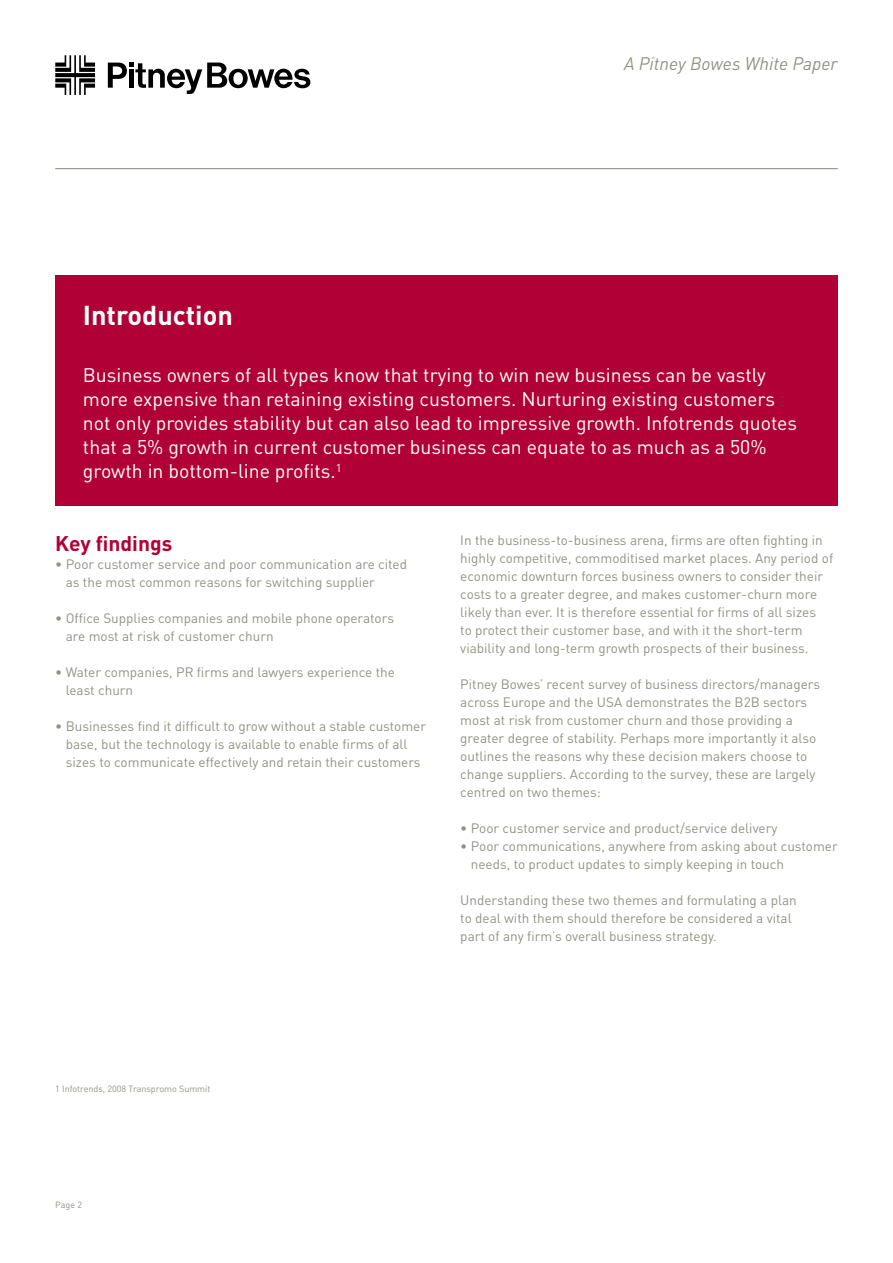
<style>
.page{position:relative;width:893px;height:1263px;background:#fff}
.page>*{position:absolute;margin:0;border:0;box-sizing:border-box;transform-origin:0 0}
.t1{font:700 27px "DIN";color:#fff}
.t2{font:700 21px "DIN";color:#b10035}
.t3{font:19.5px/24px "DIN";color:#fff}
.t4{font:italic 18px "DIN";color:#929185}
.t5{font:13.5px/18px "DIN";color:#929185}
.t6{font:9px "DIN";color:#929185}
</style>
<div class="page">
<hr style="left:55px;top:168px;width:783px;height:1px;background:#929185">
<svg style="left:108px;top:63px;width:202px;height:31px"></svg>
<svg style="left:55px;top:55px;width:40px;height:40px"></svg>
<div style="left:55px;top:275px;width:783px;height:231px;background:#b10035"></div>
<h1 class="t1" style="left:83px;top:298px;width:151px">Introduction</h1>
<h3 class="t4" style="left:624px;top:52px;width:215px">A Pitney Bowes White Paper</h3>
<p class="t3" style="left:83px;top:363px;width:716px">Business owners of all types know that trying to win new business can be vastly more expensive than retaining existing customers. Nurturing existing customers not only provides stability but can also lead to impressive growth. Infotrends quotes that a 5% growth in current customer business can equate to as much as a 50% growth in bottom-line profits.<sup>1</sup></p>
<h2 class="t2" style="left:55px;top:530px;width:118px">Key findings</h2>
<p class="t5" style="left:66px;top:555px;width:343px;text-indent:-11px">• Poor customer service and poor communication are cited as the most common reasons for switching supplier</p>
<p class="t5" style="left:66px;top:609px;width:330px;text-indent:-11px">• Office Supplies companies and mobile phone operators are most at risk of customer churn</p>
<p class="t5" style="left:66px;top:663px;width:331px;text-indent:-11px">• Water companies, PR firms and lawyers experience the least churn</p>
<p class="t5" style="left:55px;top:717px;width:372px;text-align:center">• Businesses find it difficult to grow without a stable customer base, but the technology is available to enable firms of all sizes to communicate effectively and retain their customers</p>
<p class="t5" style="left:460px;top:531px;width:374px">In the business-to-business arena, firms are often fighting in highly competitive, commoditised market places. Any period of economic downturn forces business owners to consider their costs to a greater degree, and makes customer-churn more likely than ever. It is therefore essential for firms of all sizes<br>to protect their customer base, and with it the short-term viability and long-term growth prospects of their business.</p>
<p class="t5" style="left:460px;top:674px;width:361px">Pitney Bowes’ recent survey of business directors/managers across Europe and the USA demonstrates the B2B sectors most at risk from customer churn and those providing a greater degree of stability. Perhaps more importantly it also outlines the reasons why these decision makers choose to change suppliers. According to the survey, these are largely centred on two themes:</p>
<p class="t5" style="left:460px;top:818px;width:319px">• Poor customer service and product/service delivery</p>
<p class="t5" style="left:471px;top:836px;width:368px;text-indent:-11px">• Poor communications, anywhere from asking about customer needs, to product updates to simply keeping in touch</p>
<p class="t5" style="left:460px;top:890px;width:338px">Understanding these two themes and formulating a plan to deal with them should therefore be considered a vital part of any firm’s overall business strategy.</p>
<p class="t6" style="left:55px;top:1083px;width:157px">1 Infotrends, 2008 Transpromo Summit</p>
<p class="t6" style="left:55px;top:1199px;width:28px">Page 2</p>
</div>
